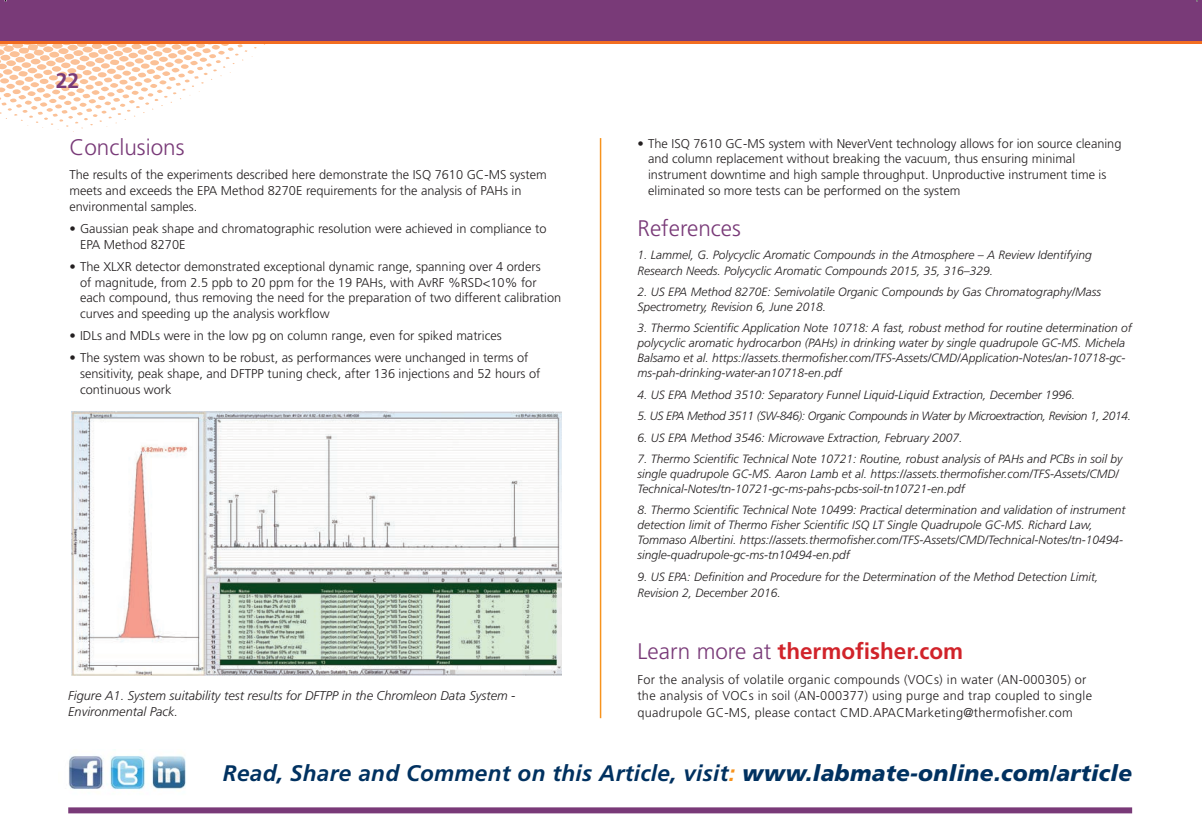
<style>
.page{position:relative;width:1202px;height:826px;background:#fff}
.page>*{position:absolute;margin:0;border:0;box-sizing:border-box;transform-origin:0 0}
.t1{font:italic 700 22.5px "Frutiger";letter-spacing:.015em;color:#003160}
.t2{font:700 22.5px "Frutiger";color:#d1232a}
.t3{font:300 22.5px "Frutiger";color:#793a78}
.t4{font:700 21px "Frutiger";color:#793a78}
.t5{font:300 12.75px/15.8px "Frutiger";color:#231f20}
.t6{font:300 12.75px/16.5px "Frutiger";letter-spacing:.02em;color:#231f20}
.t7{font:italic 300 12.75px/15.8px "Frutiger";color:#231f20}
.t8{font:italic 300 12px/15px "Frutiger";color:#231f20}
.t9{font:italic 300 12px "Frutiger";letter-spacing:-.03em;color:#231f20}
.s1{font-weight:300;color:#793a78}
.s2{color:#f7931d}
.s3{font-weight:900}
</style>
<div class="page">
<hr style="left:599px;top:138px;width:2px;height:580px;background:#f7931d">
<svg style="left:0;top:44px;width:265px;height:88px"></svg>
<div style="left:0;top:3px;width:1201px;height:41px;background:#f36e21"></div>
<div style="left:0;top:0;width:1201px;height:41px;background:#793a78"></div>
<img style="left:68px;top:756px;width:118px;height:34px">
<img style="left:71px;top:411px;width:490px;height:264px">
<div style="left:68px;top:807px;width:1063px;height:6px;background:#793a78"></div>
<h2 class="t4" style="left:56px;top:68px;width:25px">22</h2>
<h1 class="t3" style="left:69px;top:134px;width:117px">Conclusions</h1>
<p class="t5" style="left:69px;top:167px;width:479px">The results of the experiments described here demonstrate the ISQ 7610 GC-MS system meets and exceeds the EPA Method 8270E requirements for the analysis of PAHs in environmental samples.</p>
<p class="t5" style="left:80px;top:221px;width:468px;text-indent:-11px">• Gaussian peak shape and chromatographic resolution were achieved in compliance to<br>EPA Method 8270E</p>
<p class="t5" style="left:80px;top:259px;width:482px;text-indent:-11px">• The XLXR detector demonstrated exceptional dynamic range, spanning over 4 orders<br>of magnitude, from 2.5 ppb to 20 ppm for the 19 PAHs, with AvRF %RSD&lt;10% for each compound, thus removing the need for the preparation of two different calibration curves and speeding up the analysis workflow</p>
<p class="t5" style="left:69px;top:328px;width:433px">• IDLs and MDLs were in the low pg on column range, even for spiked matrices</p>
<p class="t5" style="left:80px;top:350px;width:462px;text-indent:-11px">• The system was shown to be robust, as performances were unchanged in terms of sensitivity, peak shape, and DFTPP tuning check, after 136 injections and 52 hours of continuous work</p>
<p class="t7" style="left:68px;top:687px;width:448px">Figure A1. System suitability test results for DFTPP in the Chromleon Data System -<br>Environmental Pack.</p>
<p class="t5" style="left:648px;top:135px;width:475px;text-indent:-11px">• The ISQ 7610 GC-MS system with NeverVent technology allows for ion source cleaning and column replacement without breaking the vacuum, thus ensuring minimal instrument downtime and high sample throughput. Unproductive instrument time is eliminated so more tests can be performed on the system</p>
<h1 class="t3" style="left:637px;top:215px;width:105px">References</h1>
<p class="t8" style="left:637px;top:248px;width:456px">1. Lammel, G. Polycyclic Aromatic Compounds in the Atmosphere – A Review Identifying<br>Research Needs. Polycyclic Aromatic Compounds 2015, 35, 316–329.</p>
<p class="t8" style="left:637px;top:284px;width:465px">2. US EPA Method 8270E: Semivolatile Organic Compounds by Gas Chromatography/Mass<br>Spectrometry, Revision 6, June 2018.</p>
<p class="t8" style="left:637px;top:321px;width:496px">3. Thermo Scientific Application Note 10718: A fast, robust method for routine determination of polycyclic aromatic hydrocarbon (PAHs) in drinking water by single quadrupole GC-MS. Michela Balsamo et al. https://assets.thermofisher.com/TFS-Assets/CMD/Application-Notes/an-10718-gc&shy;ms-pah-drinking-water-an10718-en.pdf</p>
<p class="t8" style="left:637px;top:387px;width:439px">4. US EPA Method 3510: Separatory Funnel Liquid-Liquid Extraction, December 1996.</p>
<p class="t9" style="left:637px;top:409px;width:495px">5. US EPA Method 3511 (SW-846): Organic Compounds in Water by Microextraction, Revision 1, 2014.</p>
<p class="t8" style="left:637px;top:430px;width:326px">6. US EPA Method 3546: Microwave Extraction, February 2007.</p>
<p class="t8" style="left:637px;top:451px;width:486px">7. Thermo Scientific Technical Note 10721: Routine, robust analysis of PAHs and PCBs in soil by single quadrupole GC-MS. Aaron Lamb et al. https://assets.thermofisher.com/TFS-Assets/CMD/<br>Technical-Notes/tn-10721-gc-ms-pahs-pcbs-soil-tn10721-en.pdf</p>
<p class="t8" style="left:637px;top:502px;width:489px">8. Thermo Scientific Technical Note 10499: Practical determination and validation of instrument detection limit of Thermo Fisher Scientific ISQ LT Single Quadrupole GC-MS. Richard Law, Tommaso Albertini. https://assets.thermofisher.com/TFS-Assets/CMD/Technical-Notes/tn-10494- single-quadrupole-gc-ms-tn10494-en.pdf</p>
<p class="t8" style="left:637px;top:568px;width:462px;line-height:15.8px">9. US EPA: Definition and Procedure for the Determination of the Method Detection Limit,<br>Revision 2, December 2016.</p>
<h1 class="t2" style="left:637px;top:637px;width:327px"><span class="s1">Learn more at</span> thermofisher.com</h1>
<p class="t6" style="left:637px;top:671px;width:456px">For the analysis of volatile organic compounds (VOCs) in water (AN-000305) or the analysis of VOCs in soil (AN-000377) using purge and trap coupled to single quadrupole GC-MS, please contact CMD.APACMarketing@thermofisher.com</p>
<h1 class="t1" style="left:223px;top:759px;width:910px">Read, Share and Comment on this Article, visit<span class="s2">:</span> <span class="s3">www.labmate-online.com/article</span></h1>
</div>
